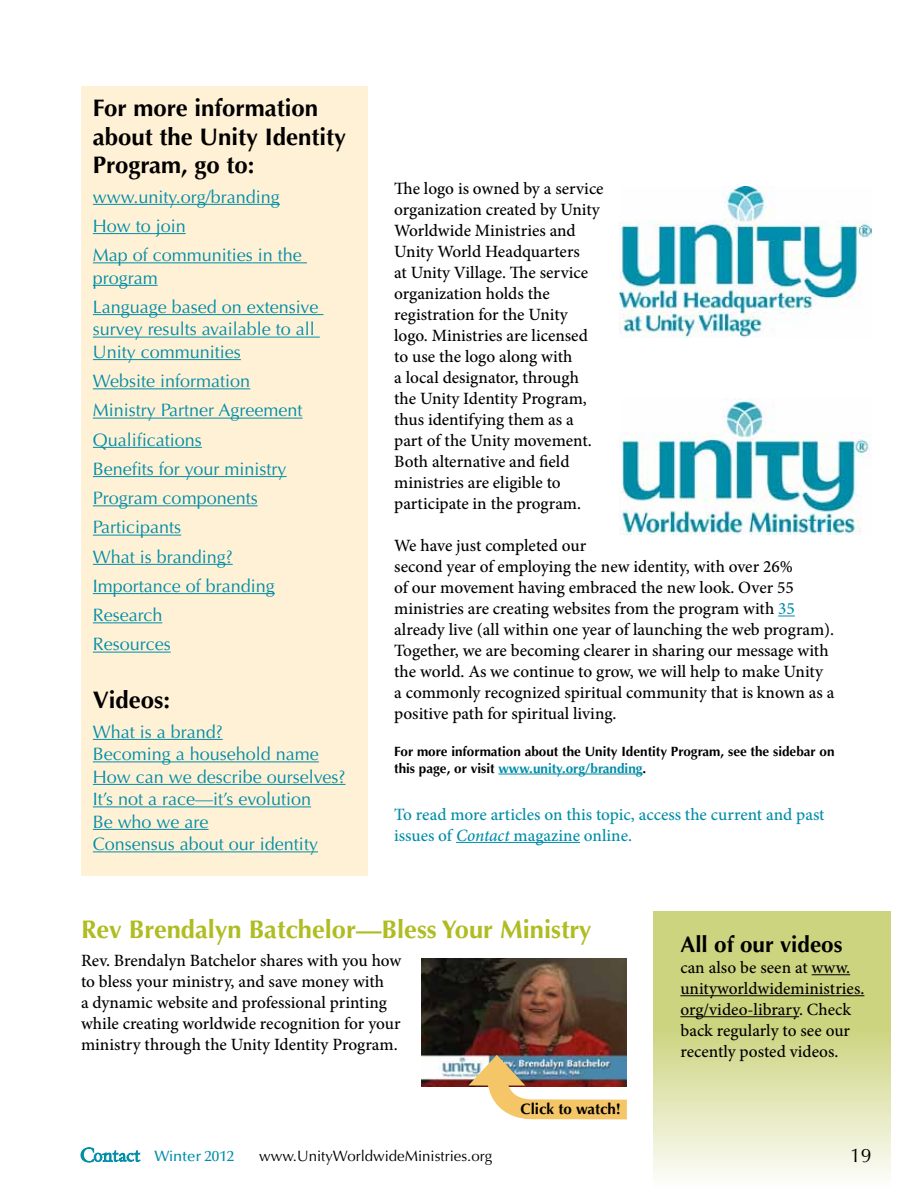
<style>
.page{position:relative;width:918px;height:1188px;background:#fff}
.page>*{position:absolute;margin:0;border:0;box-sizing:border-box;transform-origin:0 0}
.t1{font:700 25.5px "Optima LT Std";color:#afbc22}
.t2{font:700 24px/28.8px "Optima LT Std";color:#000}
.t3{font:700 22.5px "Optima LT Std";color:#000}
.t4{font:19.5px "Optima LT Std";color:#000}
.t5{font:18px/29.2px "Optima LT Std";color:#008da8}
.t6{font:500 17.25px/21px "Minion Pro";color:#000}
.t7{font:500 17.25px/21px "Minion Pro";color:#008da8}
.t8{font:700 15.15px "Optima LT Std";color:#000}
.t9{font:15px "Optima LT Std";color:#000}
.t10{font:500 15px "Optima LT Std";letter-spacing:-.01em;color:#008da8}
.t11{font:700 13.5px/16.2px "Optima LT Std";color:#000}
.s1{color:#008da8}
.s2{font-style:italic}
</style>
<div class="page">
<hr style="left:456px;top:842px;width:124px;height:1px;background:#008da8">
<svg style="left:778px;top:616px;width:17px;height:1px"></svg>
<hr style="left:498px;top:774px;width:145px;height:1px;background:#008da8">
<div style="left:81px;top:86px;width:286px;height:790px;background:#fff1d5"></div>
<hr style="left:93px;top:204px;width:187px;height:1px;background:#008da8">
<hr style="left:93px;top:233px;width:93px;height:1px;background:#008da8">
<hr style="left:93px;top:262px;width:214px;height:1px;background:#008da8">
<hr style="left:93px;top:285px;width:65px;height:1px;background:#008da8">
<hr style="left:93px;top:314px;width:230px;height:1px;background:#008da8">
<hr style="left:93px;top:337px;width:227px;height:1px;background:#008da8">
<hr style="left:93px;top:359px;width:148px;height:1px;background:#008da8">
<hr style="left:93px;top:388px;width:157px;height:1px;background:#008da8">
<hr style="left:93px;top:418px;width:210px;height:1px;background:#008da8">
<hr style="left:93px;top:447px;width:109px;height:1px;background:#008da8">
<hr style="left:93px;top:476px;width:194px;height:1px;background:#008da8">
<hr style="left:93px;top:505px;width:165px;height:1px;background:#008da8">
<hr style="left:93px;top:535px;width:88px;height:1px;background:#008da8">
<hr style="left:93px;top:564px;width:140px;height:1px;background:#008da8">
<hr style="left:93px;top:593px;width:182px;height:1px;background:#008da8">
<hr style="left:93px;top:622px;width:69px;height:1px;background:#008da8">
<hr style="left:93px;top:652px;width:78px;height:1px;background:#008da8">
<hr style="left:93px;top:739px;width:130px;height:1px;background:#008da8">
<hr style="left:93px;top:761px;width:226px;height:1px;background:#008da8">
<hr style="left:93px;top:784px;width:253px;height:1px;background:#008da8">
<hr style="left:93px;top:806px;width:218px;height:1px;background:#008da8">
<hr style="left:93px;top:829px;width:116px;height:1px;background:#008da8">
<hr style="left:93px;top:851px;width:225px;height:1px;background:#008da8">
<img style="left:620px;top:187px;width:252px;height:151px">
<img style="left:620px;top:398px;width:250px;height:137px">
<img style="left:421px;top:959px;width:205px;height:127px">
<img style="left:468px;top:1054px;width:159px;height:66px">
<svg style="left:653px;top:912px;width:238px;height:266px;background:#d9dea0"></svg>
<hr style="left:812px;top:974px;width:38px;height:1px;background:#000">
<hr style="left:680px;top:995px;width:184px;height:1px;background:#000">
<hr style="left:680px;top:1016px;width:119px;height:1px;background:#000">
<svg style="left:81px;top:1147px;width:59px;height:15px"></svg>
<h2 class="t2" style="left:93px;top:94px;width:255px">For more information about the Unity Identity<br>Program, go to:</h2>
<p class="t5" style="left:93px;top:182px;width:211px">www.unity.org/branding<br>How to join<br>Map of communities in the</p>
<p class="t5" style="left:93px;top:263px;width:227px">program<br>Language based on extensive</p>
<p class="t5" style="left:93px;top:318px;width:223px;line-height:22.5px">survey results available to all<br>Unity communities</p>
<p class="t5" style="left:93px;top:367px;width:211px">Website information<br>Ministry Partner Agreement<br>Qualifications<br>Benefits for your ministry<br>Program components<br>Participants<br>What is branding?<br>Importance of branding<br>Research<br>Resources</p>
<h2 class="t2" style="left:93px;top:686px;width:79px">Videos:</h2>
<p class="t5" style="left:93px;top:721px;width:254px;line-height:22.5px">What is a brand?<br>Becoming a household name<br>How can we describe ourselves?<br>It’s not a race—it’s evolution<br>Be who we are<br>Consensus about our identity</p>
<p class="t6" style="left:394px;top:178px;width:211px">The logo is owned by a service organization created by Unity<br>Worldwide Ministries and<br>Unity World Headquarters<br>at Unity Village. The service organization holds the registration for the Unity logo. Ministries are licensed to use the logo along with<br>a local designator, through the Unity Identity Program, thus identifying them as a part of the Unity movement.<br>Both alternative and field ministries are eligible to participate in the program.</p>
<p class="t6" style="left:394px;top:535px;width:442px">We have just completed our<br>second year of employing the new identity, with over 26%<br>of our movement having embraced the new look. Over 55 ministries are creating websites from the program with <span class="s1">35 </span>already live (all within one year of launching the web program).<br>Together, we are becoming clearer in sharing our message with the world. As we continue to grow, we will help to make Unity a commonly recognized spiritual community that is known as a positive path for spiritual living.</p>
<p class="t11" style="left:394px;top:744px;width:442px">For more information about the Unity Identity Program, see the sidebar on this page, or visit <span class="s1">www.unity.org/branding</span>.</p>
<p class="t7" style="left:394px;top:804px;width:432px">To read more articles on this topic, access the current and past issues of <span class="s2">Contact</span> magazine online.</p>
<h1 class="t1" style="left:81px;top:915px;width:512px">Rev Brendalyn Batchelor—Bless Your Ministry</h1>
<p class="t6" style="left:81px;top:950px;width:322px">Rev. Brendalyn Batchelor shares with you how to bless your ministry, and save money with<br>a dynamic website and professional printing while creating worldwide recognition for your ministry through the Unity Identity Program.</p>
<p class="t8" style="left:521px;top:1100px;width:102px">Click to watch!</p>
<h3 class="t3" style="left:680px;top:931px;width:164px">All of our videos</h3>
<p class="t6" style="left:680px;top:957px;width:186px">can also be seen at www. unityworldwideministries. org/video-library. Check back regularly to see our recently posted videos.</p>
<p class="t10" style="left:154px;top:1148px;width:81px">Winter 2012</p>
<p class="t9" style="left:259px;top:1148px;width:235px">www.UnityWorldwideMinistries.org</p>
<p class="t4" style="left:850px;top:1144px;width:23px">19</p>
</div>
